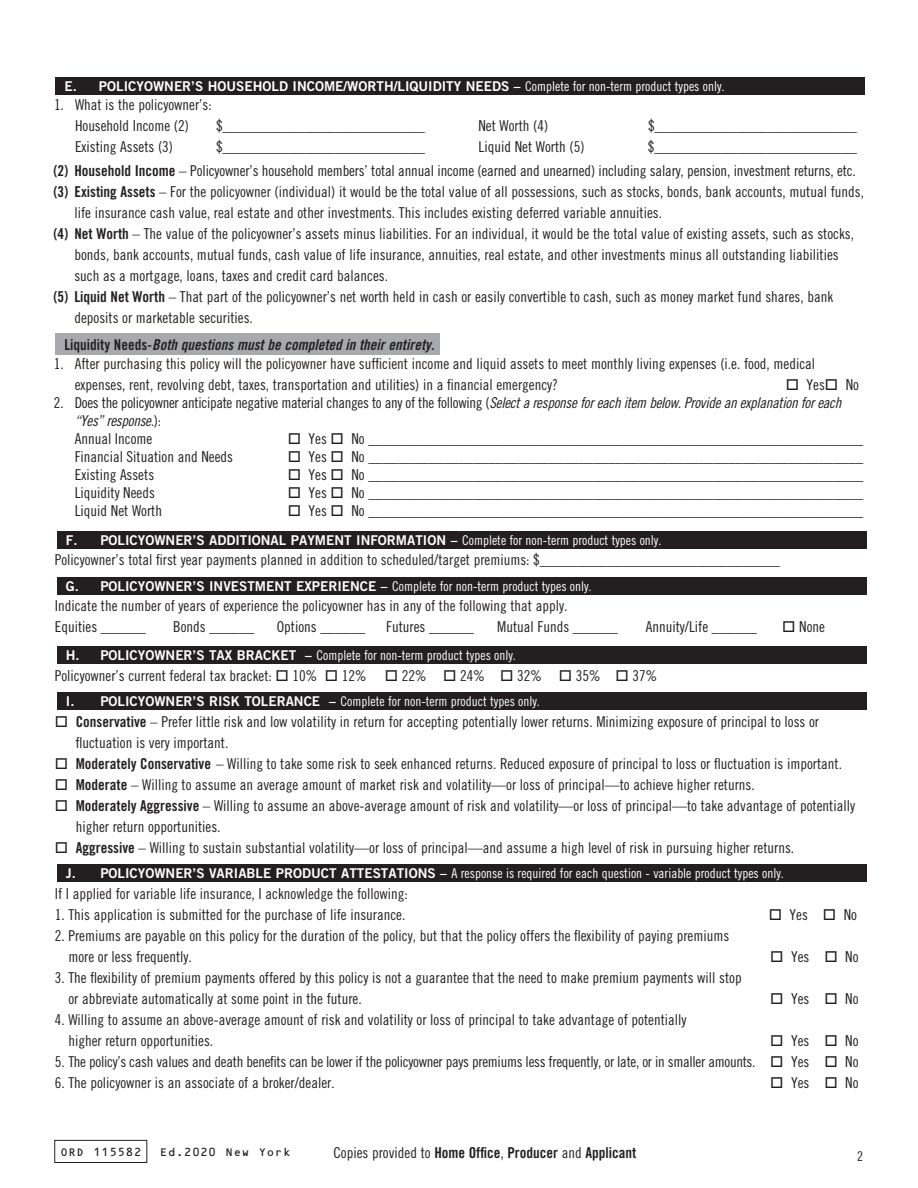
<style>
.page{position:relative;width:918px;height:1188px;background:#fff}
.page>*{position:absolute;margin:0;border:0;box-sizing:border-box;transform-origin:0 0}
.t1{font:15px/21px "Trade Gothic LT Std Cn 18";color:#231f20}
.t2{font:15px/18px "Trade Gothic LT Std Cn 18";letter-spacing:-.02em;color:#231f20}
.t3{font:15px "Trade Gothic Cond Eighteen";color:#231f20}
.t4{font:15px "Trade Gothic LT Std Bd Cn 20 Obl";color:#231f20}
.t5{font:15px "Trade Gothic LT Std Bd Cn 20";color:#231f20}
.t6{font:13.5px "Trade Gothic LT Std Bd 2";color:#fff}
.t7{font:13.5px "Trade Gothic LT Std Cn 18";color:#fff}
.t8{font:13.5px "Trade Gothic LT Std Cn 18";color:#231f20}
.t9{font:11.25px "OCRB Std";color:#231f20}
.s1{font-family:"Trade Gothic LT Std Cn 18"}
.s2{font-family:"Trade Gothic LT Std Bd Cn 20"}
.s3{font-family:"Trade Gothic LT Std Cn 18 Obl"}
.s4{font-family:"Trade Gothic LT Std Bd 2"}
</style>
<div class="page">
<div style="left:55px;top:1140px;width:92px;height:23px;border:1px solid #231f20"></div>
<div style="left:55px;top:334px;width:385px;height:21px;background:#a8a9ad"></div>
<div style="left:57px;top:531px;width:810px;height:18px;background:#231f20"></div>
<div style="left:57px;top:577px;width:810px;height:18px;background:#231f20"></div>
<div style="left:57px;top:646px;width:810px;height:18px;background:#231f20"></div>
<div style="left:57px;top:692px;width:810px;height:18px;background:#231f20"></div>
<div style="left:57px;top:864px;width:810px;height:18px;background:#231f20"></div>
<div style="left:55px;top:77px;width:810px;height:18px;background:#231f20"></div>
<p class="t6" style="left:64px;top:78px;width:662px">E. POLICYOWNER’S HOUSEHOLD INCOME/WORTH/LIQUIDITY NEEDS – <span class="s1">Complete for non-term product types only.</span></p>
<p class="t1" style="left:54px;top:94px;width:159px">1. What is the policyowner’s:</p>
<p class="t1" style="left:75px;top:115px;width:115px">Household Income (2)</p>
<p class="t1" style="left:216px;top:115px;width:211px">$___________________________</p>
<p class="t1" style="left:478px;top:115px;width:71px">Net Worth (4)</p>
<p class="t1" style="left:648px;top:115px;width:211px">$___________________________</p>
<p class="t1" style="left:75px;top:136px;width:100px">Existing Assets (3)</p>
<p class="t1" style="left:216px;top:136px;width:211px">$___________________________</p>
<p class="t1" style="left:479px;top:136px;width:107px">Liquid Net Worth (5)</p>
<p class="t1" style="left:648px;top:136px;width:211px">$___________________________</p>
<p class="t1" style="left:53px;top:160px;width:804px"><span class="s2">(2) Household Income</span> – Policyowner’s household members’ total annual income (earned and unearned) including salary, pension, investment returns, etc.</p>
<p class="t1" style="left:74px;top:181px;width:791px;text-indent:-21px"><span class="s2">(3) Existing Assets</span> – For the policyowner (individual) it would be the total value of all possessions, such as stocks, bonds, bank accounts, mutual funds, life insurance cash value, real estate and other investments. This includes existing deferred variable annuities.</p>
<p class="t1" style="left:74px;top:223px;width:781px;text-indent:-21px"><span class="s2">(4) Net Worth</span> – The value of the policyowner’s assets minus liabilities. For an individual, it would be the total value of existing assets, such as stocks, bonds, bank accounts, mutual funds, cash value of life insurance, annuities, real estate, and other investments minus all outstanding liabilities such as a mortgage, loans, taxes and credit card balances.</p>
<p class="t1" style="left:74px;top:286px;width:760px;text-indent:-21px"><span class="s2">(5) Liquid Net Worth</span> – That part of the policyowner’s net worth held in cash or easily convertible to cash, such as money market fund shares, bank deposits or marketable securities.</p>
<p class="t1" style="left:75px;top:353px;width:742px;text-indent:-21px">1. After purchasing this policy will the policyowner have sufficient income and liquid assets to meet monthly living expenses (i.e. food, medical expenses, rent, revolving debt, taxes, transportation and utilities) in a financial emergency?</p>
<p class="t4" style="left:64px;top:335px;width:371px"><span class="s2">Liquidity Needs-</span>Both questions must be completed in their entirety.</p>
<p class="t1" style="left:786px;top:374px;width:75px">□ Yes□ No</p>
<p class="t2" style="left:75px;top:394px;width:768px;text-indent:-21px">2. Does the policyowner anticipate negative material changes to any of the following (<span class="s3">Select a response for each item below. Provide an explanation for each “Yes” response.</span>):<br>Annual Income</p>
<p class="t1" style="left:288px;top:428px;width:577px">□ Yes □ No __________________________________________________________________</p>
<p class="t1" style="left:75px;top:446px;width:160px">Financial Situation and Needs</p>
<p class="t1" style="left:288px;top:446px;width:577px">□ Yes □ No __________________________________________________________________</p>
<p class="t1" style="left:75px;top:464px;width:81px">Existing Assets</p>
<p class="t1" style="left:288px;top:464px;width:577px">□ Yes □ No __________________________________________________________________</p>
<p class="t1" style="left:75px;top:482px;width:82px">Liquidity Needs</p>
<p class="t1" style="left:288px;top:482px;width:577px">□ Yes □ No __________________________________________________________________</p>
<p class="t1" style="left:75px;top:500px;width:89px">Liquid Net Worth</p>
<p class="t1" style="left:288px;top:500px;width:577px">□ Yes □ No __________________________________________________________________</p>
<p class="t6" style="left:66px;top:532px;width:597px">F. POLICYOWNER’S ADDITIONAL PAYMENT INFORMATION – <span class="s1">Complete for non-term product types only.</span></p>
<p class="t6" style="left:66px;top:578px;width:527px">G. POLICYOWNER’S INVESTMENT EXPERIENCE – <span class="s1">Complete for non-term product types only.</span></p>
<p class="t1" style="left:55px;top:549px;width:727px">Policyowner’s total first year payments planned in addition to scheduled/target premiums: $________________________________</p>
<p class="t1" style="left:55px;top:595px;width:514px">Indicate the number of years of experience the policyowner has in any of the following that apply.</p>
<p class="t3" style="left:55px;top:618px;width:93px">Equities ______</p>
<p class="t3" style="left:173px;top:618px;width:83px">Bonds ______</p>
<p class="t3" style="left:277px;top:618px;width:90px">Options ______</p>
<p class="t3" style="left:386px;top:618px;width:89px">Futures ______</p>
<p class="t3" style="left:497px;top:618px;width:122px">Mutual Funds ______</p>
<p class="t3" style="left:646px;top:618px;width:113px">Annuity/Life ______</p>
<p class="t3" style="left:782px;top:618px;width:44px">□ None</p>
<p class="t1" style="left:55px;top:665px;width:604px">Policyowner’s current federal tax bracket: □ 10% □ 12% □ 22% □ 24% □ 32% □ 35% □ 37%</p>
<p class="t1" style="left:76px;top:711px;width:745px;text-indent:-21px">□ <span class="s2">Conservative</span> – Prefer little risk and low volatility in return for accepting potentially lower returns. Minimizing exposure of principal to loss or fluctuation is very important.</p>
<p class="t1" style="left:55px;top:753px;width:789px">□ <span class="s2">Moderately Conservative</span> – Willing to take some risk to seek enhanced returns. Reduced exposure of principal to loss or fluctuation is important.</p>
<p class="t1" style="left:55px;top:774px;width:702px">□ <span class="s2">Moderate</span> – Willing to assume an average amount of market risk and volatility—or loss of principal—to achieve higher returns.</p>
<p class="t1" style="left:76px;top:795px;width:781px;text-indent:-21px">□ <span class="s2">Moderately Aggressive</span> – Willing to assume an above-average amount of risk and volatility—or loss of principal—to take advantage of potentially higher return opportunities.</p>
<p class="t1" style="left:55px;top:837px;width:741px">□ <span class="s2">Aggressive</span> – Willing to sustain substantial volatility—or loss of principal—and assume a high level of risk in pursuing higher returns.</p>
<p class="t1" style="left:55px;top:883px;width:355px">If I applied for variable life insurance, I acknowledge the following:</p>
<p class="t1" style="left:55px;top:904px;width:352px">1. This application is submitted for the purchase of life insurance.</p>
<p class="t1" style="left:769px;top:904px;width:90px">□ Yes □ No</p>
<p class="t1" style="left:68px;top:925px;width:662px;text-indent:-14px">2. Premiums are payable on this policy for the duration of the policy, but that the policy offers the flexibility of paying premiums more or less frequently.</p>
<p class="t7" style="left:66px;top:647px;width:452px"><span class="s4">H. POLICYOWNER’S TAX BRACKET –</span> Complete for non-term product types only.</p>
<p class="t7" style="left:66px;top:693px;width:476px"><span class="s4">I. POLICYOWNER’S RISK TOLERANCE –</span> Complete for non-term product types only.</p>
<p class="t7" style="left:66px;top:865px;width:720px"><span class="s4">J. POLICYOWNER’S VARIABLE PRODUCT ATTESTATIONS –</span> A response is required for each question - variable product types only.</p>
<p class="t1" style="left:770px;top:946px;width:90px">□ Yes □ No</p>
<p class="t1" style="left:68px;top:967px;width:675px;text-indent:-14px">3. The flexibility of premium payments offered by this policy is not a guarantee that the need to make premium payments will stop or abbreviate automatically at some point in the future.</p>
<p class="t1" style="left:770px;top:988px;width:90px">□ Yes □ No</p>
<p class="t1" style="left:68px;top:1009px;width:620px;text-indent:-14px">4. Willing to assume an above-average amount of risk and volatility or loss of principal to take advantage of potentially higher return opportunities.</p>
<p class="t1" style="left:770px;top:1030px;width:90px">□ Yes □ No</p>
<p class="t2" style="left:55px;top:1052px;width:805px">5. The policy’s cash values and death benefits can be lower if the policyowner pays premiums less frequently, or late, or in smaller amounts. □ Yes □ No</p>
<p class="t1" style="left:55px;top:1072px;width:282px">6. The policyowner is an associate of a broker/dealer.</p>
<p class="t1" style="left:770px;top:1072px;width:90px">□ Yes □ No</p>
<p class="t5" style="left:333px;top:1143px;width:304px"><span class="s1">Copies provided to</span> Home Office<span class="s1">,</span> Producer <span class="s1">and</span> Applicant</p>
<p class="t9" style="left:60px;top:1146px;width:83px">ORD 115582</p>
<p class="t9" style="left:160px;top:1146px;width:133px">Ed.2020 New York</p>
<p class="t8" style="left:857px;top:1149px;width:7px">2</p>
</div>
